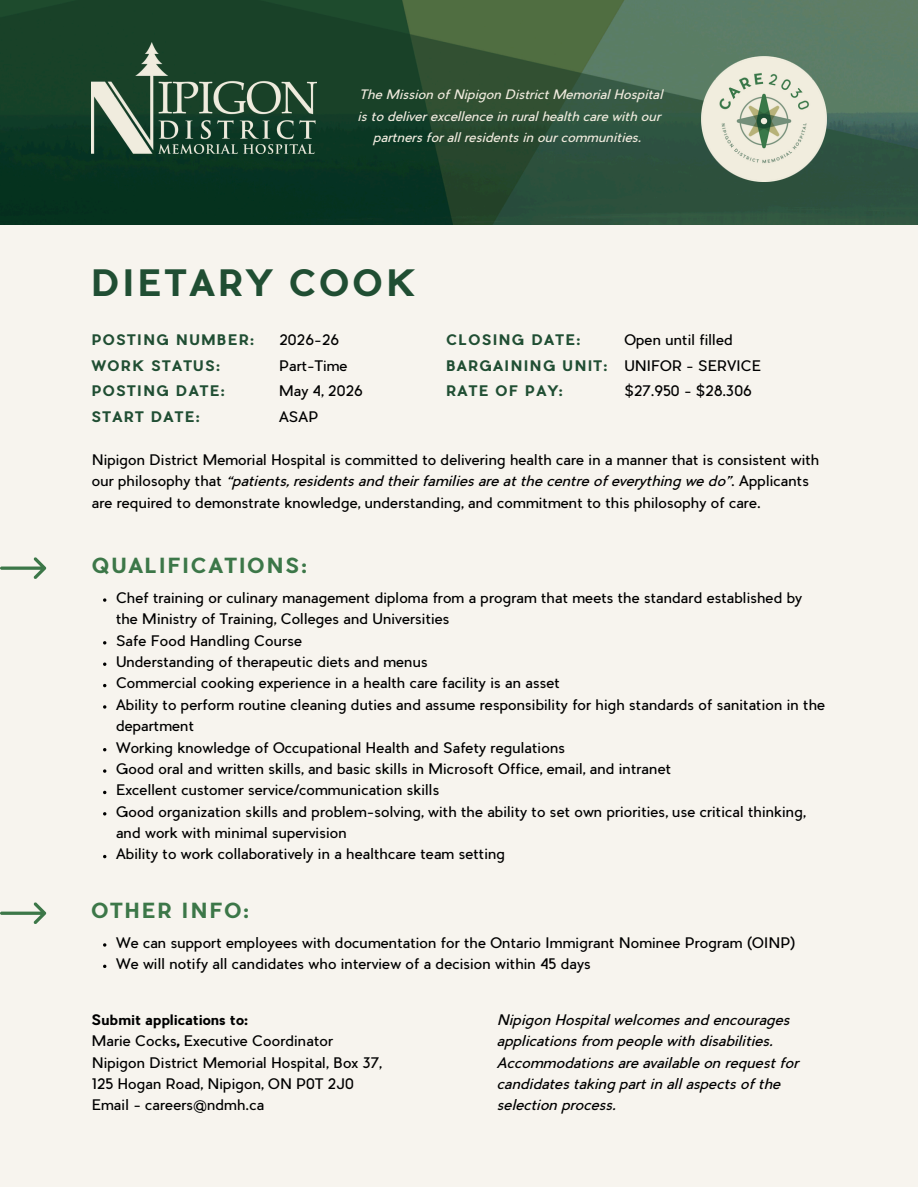
<style>
.page{position:relative;width:918px;height:1188px;background:#fff}
.page>*{position:absolute;margin:0;border:0;box-sizing:border-box;transform-origin:0 0}
.t1{font:700 35.55px "Pier Sans";letter-spacing:.1em;color:#204e33}
.t2{font:700 20.4px "Pier Sans";letter-spacing:.1em;color:#3c7748}
.t3{font:14.25px/21.3px "Pier Sans";color:#000}
.t4{font:italic 14.25px/21.3px "Pier Sans";color:#000}
.t5{font:700 14.25px/25.8px "Pier Sans";letter-spacing:.1em;color:#204e33}
.t6{font:italic 12.75px/21.3px "Pier Sans";color:#efeadd;text-align:center}
.s1{font-style:italic}
.s2{font-weight:700}
</style>
<div class="page">
<img style="left:0;top:0;width:918px;height:225px">
<img style="left:92px;top:42px;width:225px;height:111px">
<div style="left:0;top:225px;width:918px;height:962px;background:#f7f4ee"></div>
<svg style="left:0;top:557px;width:46px;height:22px"></svg>
<img style="left:702px;top:56px;width:125px;height:125px">
<svg style="left:103px;top:598px;width:3px;height:4px"></svg>
<svg style="left:103px;top:641px;width:3px;height:4px"></svg>
<svg style="left:103px;top:705px;width:3px;height:4px"></svg>
<svg style="left:103px;top:769px;width:3px;height:4px"></svg>
<svg style="left:103px;top:812px;width:3px;height:4px"></svg>
<svg style="left:0;top:902px;width:46px;height:22px"></svg>
<svg style="left:103px;top:943px;width:3px;height:4px"></svg>
<p class="t6" style="left:358px;top:86px;width:307px">The Mission of Nipigon District Memorial Hospital is to deliver excellence in rural health care with our partners for all residents in our communities.</p>
<h1 class="t1" style="left:92px;top:270px;width:326px">DIETARY COOK</h1>
<h4 class="t3" style="left:279px;top:328px;width:86px;line-height:25.8px">2026-26<br>Part-Time<br>May 4, 2026<br>ASAP</h4>
<h4 class="t3" style="left:624px;top:328px;width:138px;line-height:25.8px">Open until filled<br>UNIFOR - SERVICE $27.950 - $28.306</h4>
<h4 class="t3" style="left:92px;top:451px;width:729px">Nipigon District Memorial Hospital is committed to delivering health care in a manner that is consistent with our philosophy that <span class="s1">“patients, residents and their families are at the centre of everything we do”</span>. Applicants are required to demonstrate knowledge, understanding, and commitment to this philosophy of care.</h4>
<h3 class="t5" style="left:92px;top:328px;width:164px">POSTING NUMBER:<br>WORK STATUS:<br>POSTING DATE:<br>START DATE:</h3>
<h3 class="t5" style="left:446px;top:328px;width:162px">CLOSING DATE:<br>BARGAINING UNIT:<br>RATE OF PAY:</h3>
<h2 class="t2" style="left:92px;top:558px;width:216px">QUALIFICATIONS:</h2>
<h4 class="t3" style="left:116px;top:589px;width:688px">Chef training or culinary management diploma from a program that meets the standard established by the Ministry of Training, Colleges and Universities</h4>
<h4 class="t3" style="left:116px;top:632px;width:188px">Safe Food Handling Course</h4>
<h4 class="t3" style="left:116px;top:653px;width:313px">Understanding of therapeutic diets and menus</h4>
<h4 class="t3" style="left:116px;top:674px;width:446px">Commercial cooking experience in a health care facility is an asset</h4>
<h4 class="t3" style="left:116px;top:696px;width:711px">Ability to perform routine cleaning duties and assume responsibility for high standards of sanitation in the department</h4>
<h4 class="t3" style="left:116px;top:738px;width:451px">Working knowledge of Occupational Health and Safety regulations</h4>
<h4 class="t3" style="left:116px;top:760px;width:557px">Good oral and written skills, and basic skills in Microsoft Office, email, and intranet</h4>
<h4 class="t3" style="left:116px;top:781px;width:325px">Excellent customer service/communication skills</h4>
<h4 class="t3" style="left:116px;top:803px;width:691px">Good organization skills and problem-solving, with the ability to set own priorities, use critical thinking, and work with minimal supervision</h4>
<h4 class="t3" style="left:116px;top:845px;width:391px">Ability to work collaboratively in a healthcare team setting</h4>
<h2 class="t2" style="left:92px;top:903px;width:158px">OTHER INFO:</h2>
<h4 class="t3" style="left:116px;top:934px;width:681px">We can support employees with documentation for the Ontario Immigrant Nominee Program (OINP)</h4>
<h4 class="t3" style="left:116px;top:955px;width:476px">We will notify all candidates who interview of a decision within 45 days</h4>
<h4 class="t3" style="left:92px;top:1011px;width:292px"><span class="s2">Submit applications to:<br></span>Marie Cocks<span class="s2">,</span> Executive Coordinator Nipigon District Memorial Hospital, Box 37, 125 Hogan Road, Nipigon, ON P0T 2J0<br>Email - careers@ndmh.ca</h4>
<h4 class="t4" style="left:497px;top:1011px;width:303px">Nipigon Hospital welcomes and encourages applications from people with disabilities.<br>Accommodations are available on request for candidates taking part in all aspects of the selection process.</h4>
</div>
